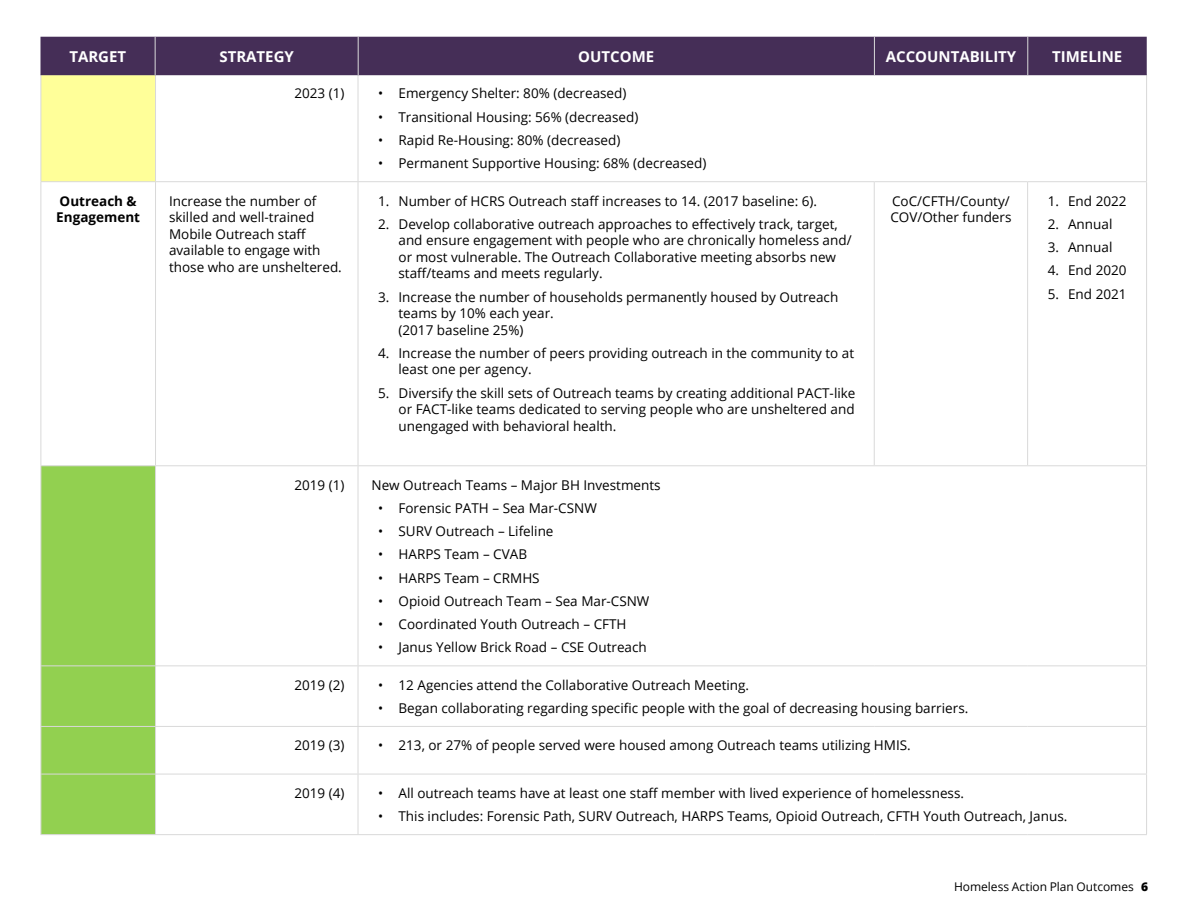
<style>
.page{position:relative;width:1188px;height:918px;background:#fff}
.page>*{position:absolute;margin:0;border:0;box-sizing:border-box;transform-origin:0 0}
.t1{font:700 15px "Open Sans";color:#fff}
.Regular_cell{font:13.5px/16.5px "Open Sans";color:#000}
.t2{font:700 13.5px/16.5px "Open Sans";color:#000}
.t3{font:12px "Open Sans";letter-spacing:-.005em;color:#000}
.s1{font-weight:800}
</style>
<div class="page">
<div style="left:41px;top:75px;width:115px;height:107px;background:#ff9"></div>
<div style="left:41px;top:466px;width:114px;height:368px;background:#92d050"></div>
<hr style="left:40px;top:75px;width:1px;height:106px;background:#d9d9d9">
<hr style="left:155px;top:75px;width:1px;height:106px;background:#d9d9d9">
<hr style="left:358px;top:75px;width:1px;height:106px;background:#d9d9d9">
<hr style="left:1146px;top:75px;width:1px;height:106px;background:#d9d9d9">
<hr style="left:40px;top:181px;width:116px;height:1px;background:#d9d9d9">
<hr style="left:40px;top:182px;width:1px;height:283px;background:#d9d9d9">
<hr style="left:156px;top:181px;width:202px;height:1px;background:#d9d9d9">
<hr style="left:155px;top:182px;width:1px;height:283px;background:#d9d9d9">
<hr style="left:358px;top:181px;width:516px;height:1px;background:#d9d9d9">
<hr style="left:358px;top:182px;width:1px;height:283px;background:#d9d9d9">
<hr style="left:874px;top:181px;width:154px;height:1px;background:#d9d9d9">
<hr style="left:874px;top:182px;width:1px;height:283px;background:#d9d9d9">
<hr style="left:1028px;top:181px;width:119px;height:1px;background:#d9d9d9">
<hr style="left:1027px;top:182px;width:1px;height:283px;background:#d9d9d9">
<hr style="left:1146px;top:182px;width:1px;height:283px;background:#d9d9d9">
<hr style="left:40px;top:465px;width:116px;height:1px;background:#d9d9d9">
<hr style="left:40px;top:466px;width:1px;height:199px;background:#d9d9d9">
<hr style="left:156px;top:465px;width:202px;height:1px;background:#d9d9d9">
<hr style="left:155px;top:466px;width:1px;height:199px;background:#d9d9d9">
<hr style="left:358px;top:465px;width:516px;height:1px;background:#d9d9d9">
<hr style="left:358px;top:466px;width:1px;height:199px;background:#d9d9d9">
<hr style="left:874px;top:465px;width:154px;height:1px;background:#d9d9d9">
<hr style="left:1028px;top:465px;width:119px;height:1px;background:#d9d9d9">
<hr style="left:1146px;top:466px;width:1px;height:199px;background:#d9d9d9">
<hr style="left:40px;top:665px;width:116px;height:1px;background:#d9d9d9">
<hr style="left:40px;top:666px;width:1px;height:60px;background:#d9d9d9">
<hr style="left:156px;top:665px;width:202px;height:1px;background:#d9d9d9">
<hr style="left:155px;top:666px;width:1px;height:60px;background:#d9d9d9">
<hr style="left:358px;top:665px;width:516px;height:1px;background:#d9d9d9">
<hr style="left:358px;top:666px;width:1px;height:60px;background:#d9d9d9">
<hr style="left:874px;top:665px;width:154px;height:1px;background:#d9d9d9">
<hr style="left:1028px;top:665px;width:119px;height:1px;background:#d9d9d9">
<hr style="left:1146px;top:666px;width:1px;height:60px;background:#d9d9d9">
<hr style="left:40px;top:726px;width:116px;height:1px;background:#d9d9d9">
<hr style="left:40px;top:727px;width:1px;height:47px;background:#d9d9d9">
<hr style="left:156px;top:726px;width:202px;height:1px;background:#d9d9d9">
<hr style="left:155px;top:727px;width:1px;height:47px;background:#d9d9d9">
<hr style="left:358px;top:726px;width:516px;height:1px;background:#d9d9d9">
<hr style="left:358px;top:727px;width:1px;height:47px;background:#d9d9d9">
<hr style="left:874px;top:726px;width:154px;height:1px;background:#d9d9d9">
<hr style="left:1028px;top:726px;width:119px;height:1px;background:#d9d9d9">
<hr style="left:1146px;top:727px;width:1px;height:47px;background:#d9d9d9">
<hr style="left:40px;top:774px;width:116px;height:1px;background:#d9d9d9">
<hr style="left:40px;top:774px;width:1px;height:60px;background:#d9d9d9">
<hr style="left:156px;top:774px;width:202px;height:1px;background:#d9d9d9">
<hr style="left:155px;top:774px;width:1px;height:60px;background:#d9d9d9">
<hr style="left:358px;top:774px;width:516px;height:1px;background:#d9d9d9">
<hr style="left:358px;top:774px;width:1px;height:60px;background:#d9d9d9">
<hr style="left:874px;top:774px;width:154px;height:1px;background:#d9d9d9">
<hr style="left:1028px;top:774px;width:119px;height:1px;background:#d9d9d9">
<hr style="left:1146px;top:774px;width:1px;height:60px;background:#d9d9d9">
<hr style="left:40px;top:834px;width:116px;height:1px;background:#d9d9d9">
<hr style="left:156px;top:834px;width:202px;height:1px;background:#d9d9d9">
<hr style="left:358px;top:834px;width:516px;height:1px;background:#d9d9d9">
<hr style="left:874px;top:834px;width:154px;height:1px;background:#d9d9d9">
<hr style="left:1028px;top:834px;width:119px;height:1px;background:#d9d9d9">
<div style="left:40px;top:37px;width:1107px;height:38px;background:#452e57"></div>
<hr style="left:155px;top:37px;width:1px;height:38px;background:#d9d9d9">
<hr style="left:358px;top:37px;width:1px;height:38px;background:#d9d9d9">
<hr style="left:874px;top:37px;width:1px;height:38px;background:#d9d9d9">
<hr style="left:1027px;top:37px;width:1px;height:38px;background:#d9d9d9">
<p class="t1" style="left:69px;top:46px;width:58px">TARGET</p>
<p class="t1" style="left:219px;top:46px;width:76px">STRATEGY</p>
<p class="t1" style="left:578px;top:46px;width:78px">OUTCOME</p>
<p class="t1" style="left:886px;top:46px;width:132px">ACCOUNTABILITY</p>
<p class="t1" style="left:1052px;top:46px;width:72px">TIMELINE</p>
<p class="Regular_cell" style="left:294px;top:85px;width:52px">2023 (1)</p>
<p class="Regular_cell" style="left:378px;top:85px;width:250px">• Emergency Shelter: 80% (decreased)</p>
<p class="Regular_cell" style="left:378px;top:108px;width:262px">• Transitional Housing: 56% (decreased)</p>
<p class="Regular_cell" style="left:378px;top:131px;width:244px">• Rapid Re-Housing: 80% (decreased)</p>
<p class="Regular_cell" style="left:378px;top:155px;width:330px">• Permanent Supportive Housing: 68% (decreased)</p>
<p class="t2" style="left:56px;top:192px;width:85px">Outreach &amp;<br>Engagement</p>
<p class="Regular_cell" style="left:169px;top:192px;width:174px">Increase the number of skilled and well-trained<br>Mobile Outreach staff available to engage with those who are unsheltered.</p>
<p class="Regular_cell" style="left:378px;top:192px;width:440px">1. Number of HCRS Outreach staff increases to 14. (2017 baseline: 6).</p>
<p class="Regular_cell" style="left:399px;top:215px;width:455px;text-indent:-20px">2. Develop collaborative outreach approaches to effectively track, target, and ensure engagement with people who are chronically homeless and/ or most vulnerable. The Outreach Collaborative meeting absorbs new staff/teams and meets regularly.</p>
<p class="Regular_cell" style="left:399px;top:288px;width:441px;text-indent:-20px">3. Increase the number of households permanently housed by Outreach teams by 10% each year.<br>(2017 baseline 25%)</p>
<p class="Regular_cell" style="left:399px;top:344px;width:457px;text-indent:-20px">4. Increase the number of peers providing outreach in the community to at least one per agency.</p>
<p class="Regular_cell" style="left:399px;top:384px;width:458px;text-align:justify;text-indent:-20px">5. Diversify the skill sets of Outreach teams by creating additional PACT-like or FACT-like teams dedicated to serving people who are unsheltered and unengaged with behavioral health.</p>
<p class="Regular_cell" style="left:890px;top:192px;width:123px">CoC/CFTH/County/<br>COV/Other funders</p>
<p class="Regular_cell" style="left:1048px;top:192px;width:80px">1. End 2022</p>
<p class="Regular_cell" style="left:1048px;top:215px;width:66px">2. Annual</p>
<p class="Regular_cell" style="left:1048px;top:239px;width:66px">3. Annual</p>
<p class="Regular_cell" style="left:1048px;top:262px;width:80px">4. End 2020</p>
<p class="Regular_cell" style="left:1048px;top:285px;width:80px">5. End 2021</p>
<p class="Regular_cell" style="left:294px;top:476px;width:52px">2019 (1)</p>
<p class="Regular_cell" style="left:372px;top:476px;width:291px">New Outreach Teams – Major BH Investments</p>
<p class="Regular_cell" style="left:378px;top:499px;width:220px">• Forensic PATH – Sea Mar-CSNW</p>
<p class="Regular_cell" style="left:378px;top:523px;width:177px">• SURV Outreach – Lifeline</p>
<p class="Regular_cell" style="left:378px;top:546px;width:150px">• HARPS Team – CVAB</p>
<p class="Regular_cell" style="left:378px;top:569px;width:163px">• HARPS Team – CRMHS</p>
<p class="Regular_cell" style="left:378px;top:592px;width:273px">• Opioid Outreach Team – Sea Mar-CSNW</p>
<p class="Regular_cell" style="left:378px;top:616px;width:250px">• Coordinated Youth Outreach – CFTH</p>
<p class="Regular_cell" style="left:378px;top:639px;width:270px">• Janus Yellow Brick Road – CSE Outreach</p>
<p class="Regular_cell" style="left:294px;top:676px;width:52px">2019 (2)</p>
<p class="Regular_cell" style="left:378px;top:676px;width:372px">• 12 Agencies attend the Collaborative Outreach Meeting.</p>
<p class="Regular_cell" style="left:378px;top:699px;width:592px">• Began collaborating regarding specific people with the goal of decreasing housing barriers.</p>
<p class="Regular_cell" style="left:294px;top:737px;width:52px">2019 (3)</p>
<p class="Regular_cell" style="left:378px;top:737px;width:534px">• 213, or 27% of people served were housed among Outreach teams utilizing HMIS.</p>
<p class="Regular_cell" style="left:294px;top:784px;width:52px">2019 (4)</p>
<p class="Regular_cell" style="left:378px;top:784px;width:587px">• All outreach teams have at least one staff member with lived experience of homelessness.</p>
<p class="Regular_cell" style="left:378px;top:808px;width:691px">• This includes: Forensic Path, SURV Outreach, HARPS Teams, Opioid Outreach, CFTH Youth Outreach, Janus.</p>
<p class="t3" style="left:954px;top:878px;width:195px">Homeless Action Plan Outcomes <span class="s1">6</span></p>
</div>
